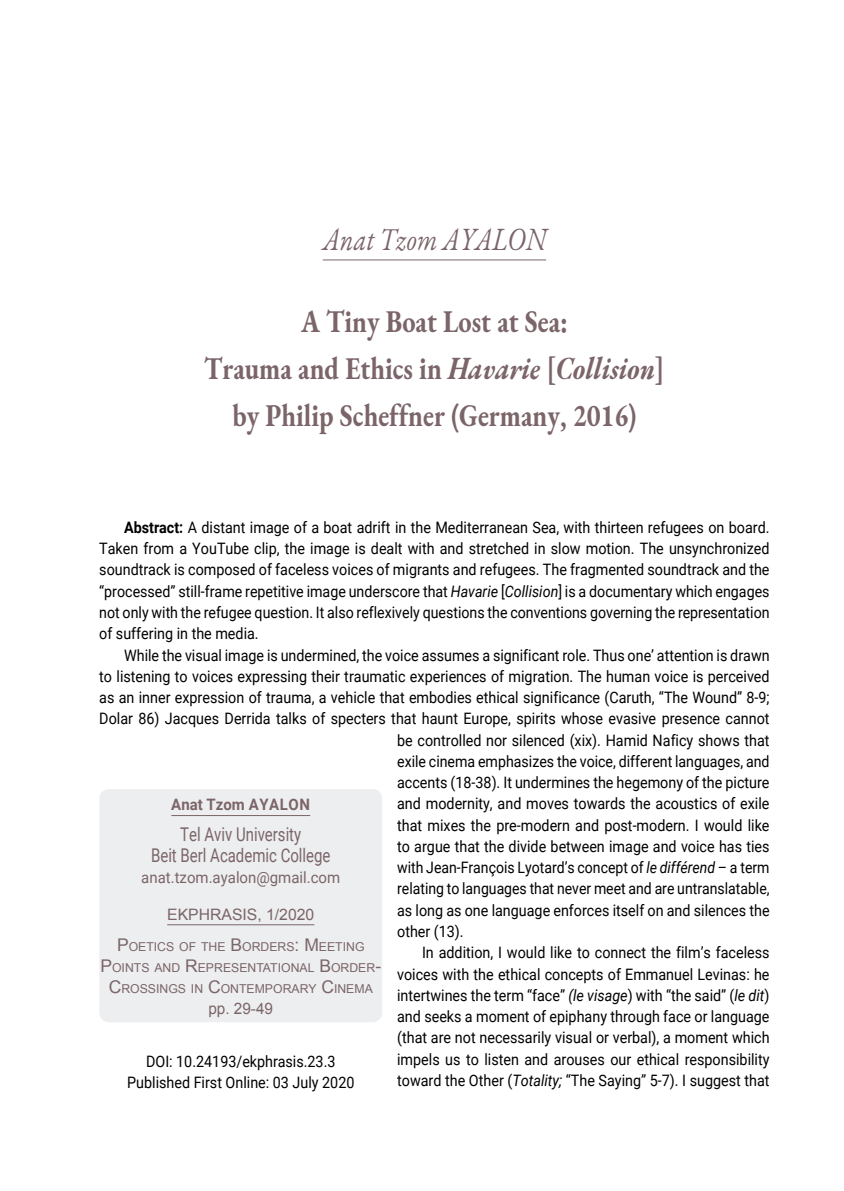
<style>
.page{position:relative;width:844px;height:1191px;background:#fff}
.page>*{position:absolute;margin:0;border:0;box-sizing:border-box;transform-origin:0 0}
.t1{font:700 31.5px/47.2px "EB Garamond";color:#7b6569;text-align:center;scale:.83 1}
.t2{font:italic 31.5px "EB Garamond";color:#7b6569;scale:.83 1}
.t3{font:18.9px/21px "Roboto";color:#7b6569;text-align:center;scale:.79 1}
.t4{font:15.75px/21.3px "Roboto";color:#000;text-align:justify;scale:.91 1}
.t5{font:15.75px "Roboto";color:#000;scale:.89 1}
.t6{font:15.75px "Roboto";color:#000;scale:.9 1}
.t7{font:15.75px "Roboto";color:#7b6569;scale:.95 1}
.t8{font:15.75px "Arial";color:#7b6569}
.t9{font:700 15.75px "Roboto";letter-spacing:.015em;color:#7b6569;scale:.95 1}
.t10{font:15.75px "Arial";color:#7b6569}
.t11{font:12.25px/21px "Arial";color:#7b6569;text-align:center}
.s1{font-style:italic}
.s2{font-weight:700}
.s3{font-size:17.5px}
.s4{font-style:inherit}
</style>
<div class="page">
<hr style="left:322px;top:260px;width:224px;height:1px;background:#7b6569">
<div style="left:99px;top:789px;width:283px;height:233px;background:#edeeef;border-radius:10px"></div>
<hr style="left:167px;top:924px;width:147px;height:1px;background:#7b6569">
<hr style="left:171px;top:815px;width:139px;height:1px;background:#7b6569">
<h1 class="t2" style="left:322px;top:219px;width:208px">Anat Tzom Ayalon</h1>
<h1 class="t1" style="left:204px;top:297px;width:556px">A Tiny Boat Lost at Sea:<br>Trauma and Ethics in <span class="s1">Havarie</span> [<span class="s1">Collision</span>] by Philip Scheffner (Germany, 2016)</h1>
<p class="t4" style="left:99px;top:516px;width:738px;text-indent:25px"><span class="s2">Abstract:</span> A distant image of a boat adrift in the Mediterranean Sea, with thirteen refugees on board.<br>Taken from a YouTube clip, the image is dealt with and stretched in slow motion. The unsynchronized soundtrack is composed of faceless voices of migrants and refugees. The fragmented soundtrack and the “processed” still-frame repetitive image underscore that <span class="s1">Havarie</span> [<span class="s1">Collision</span>] is a documentary which engages not only with the refugee question. It also reflexively questions the conventions governing the representation of suffering in the media.</p>
<p class="t4" style="left:124px;top:643px;width:710px">While the visual image is undermined, the voice assumes a significant role. Thus one’ attention is drawn</p>
<p class="t4" style="left:99px;top:665px;width:738px">to listening to voices expressing their traumatic experiences of migration. The human voice is perceived</p>
<p class="t4" style="left:99px;top:686px;width:738px">as an inner expression of trauma, a vehicle that embodies ethical significance (Caruth, “The Wound” 8-9;</p>
<p class="t4" style="left:99px;top:707px;width:738px">Dolar 86) Jacques Derrida talks of specters that haunt Europe, spirits whose evasive presence cannot</p>
<p class="t4" style="left:397px;top:728px;width:410px">be controlled nor silenced (xix). Hamid Naficy shows that</p>
<p class="t6" style="left:397px;top:750px;width:415px">exile cinema emphasizes the voice, different languages, and</p>
<p class="t4" style="left:397px;top:771px;width:410px">accents (18-38). It undermines the hegemony of the picture</p>
<p class="t4" style="left:397px;top:792px;width:410px">and modernity, and moves towards the acoustics of exile</p>
<p class="t4" style="left:397px;top:813px;width:410px">that mixes the pre-modern and post-modern. I would like</p>
<p class="t4" style="left:397px;top:835px;width:410px">to argue that the divide between image and voice has ties</p>
<p class="t5" style="left:397px;top:856px;width:420px">with Jean-François Lyotard’s concept of <span class="s1">le différend</span> – a term</p>
<p class="t5" style="left:397px;top:878px;width:420px">relating to languages that never meet and are untranslatable,</p>
<p class="t4" style="left:397px;top:899px;width:410px">as long as one language enforces itself on and silences the</p>
<p class="t4" style="left:397px;top:920px;width:75px">other (13).</p>
<p class="t4" style="left:422px;top:941px;width:383px">In addition, I would like to connect the film’s faceless</p>
<p class="t4" style="left:397px;top:962px;width:410px">voices with the ethical concepts of Emmanuel Levinas: he</p>
<p class="t4" style="left:397px;top:984px;width:410px">intertwines the term “face” <span class="s1">(le visage</span>) with “the said” (<span class="s1">le dit</span>)</p>
<p class="t4" style="left:397px;top:1005px;width:410px">and seeks a moment of epiphany through face or language</p>
<p class="t4" style="left:397px;top:1026px;width:410px">(that are not necessarily visual or verbal), a moment which</p>
<p class="t4" style="left:397px;top:1047px;width:410px">impels us to listen and arouses our ethical responsibility</p>
<p class="t4" style="left:397px;top:1069px;width:410px">toward the Other (<span class="s1">Totality;</span> “The Saying” 5-7). I suggest that</p>
<p class="t9" style="left:171px;top:793px;width:147px">Anat Tzom Aya lon</p>
<p class="t3" style="left:151px;top:823px;width:228px">Tel Aviv University<br>Beit Berl Academic College</p>
<p class="t7" style="left:141px;top:866px;width:211px">anat.tzom.ayalon@gmail.com</p>
<p class="t8" style="left:167px;top:903px;width:149px">EKPHRASIS, 1/2020</p>
<p class="t11" style="left:100px;top:936px;width:282px"><span class="s3">P</span>OETICS OF THE <span class="s3">B</span>ORDERS<span class="s3">: M</span>EETING<br><span class="s3">P</span>OINTS AND <span class="s3">R</span>EPRESENTATIONAL <span class="s3">B</span>ORDER<span class="s3">-<br>C</span>ROSSINGS IN <span class="s3">C</span>ONTEMPORARY <span class="s3">C</span>INEMA</p>
<p class="t10" style="left:208px;top:997px;width:66px"><span class="s4">pp</span>. 29-49</p>
<p class="t4" style="left:127px;top:1050px;width:251px;text-align:center">DOI: 10.24193/ekphrasis.23.3<br>Published First Online: 03 July 2020</p>
</div>
